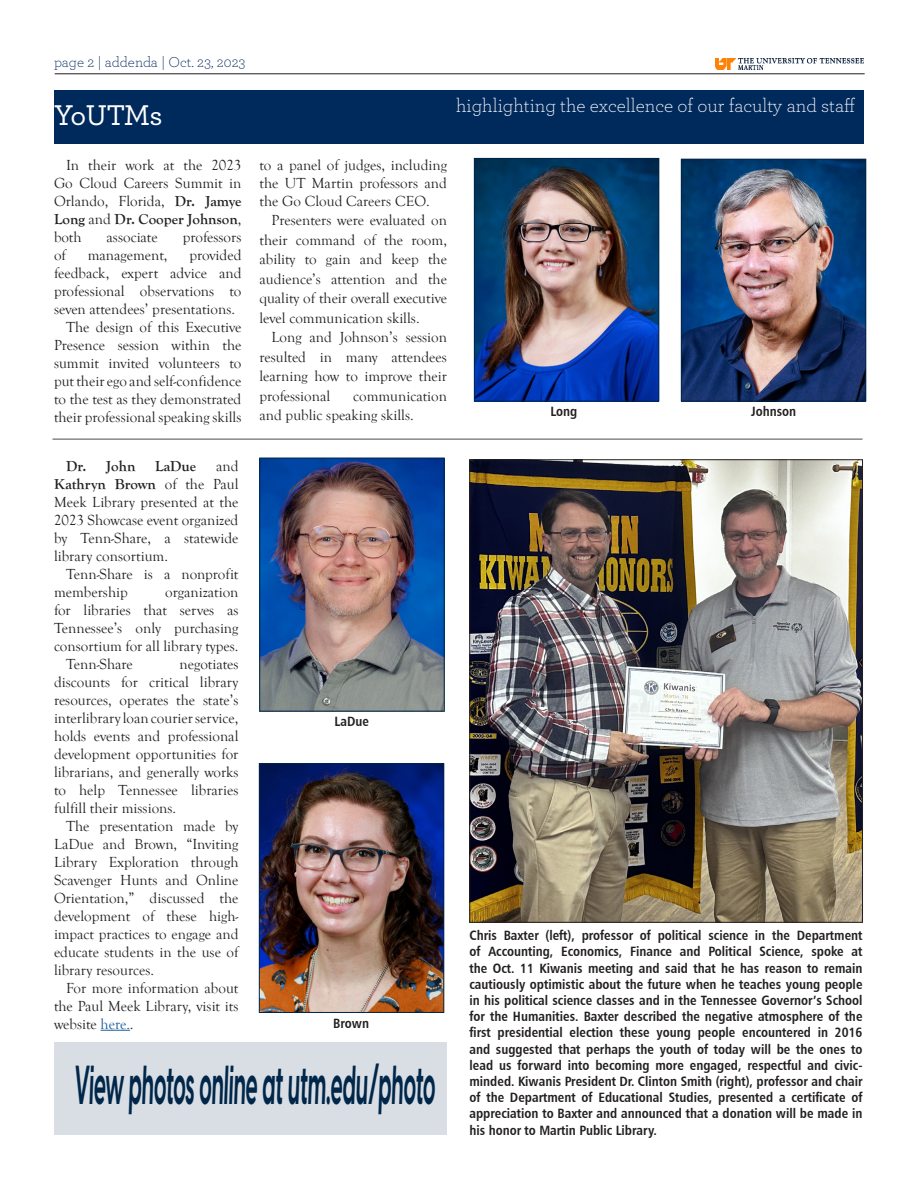
<style>
.page{position:relative;width:918px;height:1188px;background:#fff}
.page>*{position:absolute;margin:0;border:0;box-sizing:border-box;transform-origin:0 0}
.Tertiary_Headline{font:italic 700 54px "Visby CF";color:#002649;scale:.38 1}
.t1{font:500 30px "Archer";letter-spacing:-.035em;color:#fff}
.Secondary_Headline{font:300 19.5px "Archer";color:#fff}
.Body_Text{font:15px/18px "Goudy Old Style T";color:#231f20;text-align:justify}
.t2{font:300 15px "Archer";color:#00295c}
.Body_Text-2{font:700 15px "Goudy Old Style T";color:#231f20}
.Cutline{font:13.5px/16.2px "Humanist 777 BT Bold Condensed B";color:#231f20;text-align:justify}
.s1{font-weight:700}
.s2{color:#175d9e}
</style>
<div class="page">
<img style="left:716px;top:58px;width:147px;height:12px">
<hr style="left:55px;top:74px;width:810px;height:1px;background:#231f20">
<div style="left:54px;top:90px;width:810px;height:54px;background:#00295c"></div>
<img style="left:262px;top:460px;width:180px;height:249px">
<img style="left:683px;top:161px;width:181px;height:238px">
<div style="left:681px;top:159px;width:185px;height:242px;border:1px solid #002649"></div>
<img style="left:476px;top:160px;width:181px;height:239px">
<div style="left:474px;top:158px;width:185px;height:243px;border:1px solid #002649"></div>
<hr style="left:53px;top:439px;width:810px;height:1px;background:#231f20">
<img style="left:472px;top:462px;width:389px;height:458px">
<svg style="left:101px;top:1030px;width:29px;height:1px"></svg>
<img style="left:261px;top:766px;width:181px;height:245px">
<div style="left:259px;top:764px;width:185px;height:249px;border:1px solid #002649"></div>
<div style="left:54px;top:1042px;width:393px;height:93px;background:#d9dee4"></div>
<p class="t2" style="left:54px;top:52px;width:193px">page 2 | addenda | Oct. 23, 2023</p>
<p class="t1" style="left:54px;top:93px;width:110px">YoUTMs</p>
<p class="Secondary_Headline" style="left:456px;top:93px;width:401px">highlighting the excellence of our faculty and staff</p>
<p class="Body_Text" style="left:54px;top:156px;width:189px;text-indent:12px">In their work at the 2023<br>Go Cloud Careers Summit in Orlando, Florida, <span class="s1">Dr. Jamye Long</span> and <span class="s1">Dr. Cooper Johnson</span>, both</p>
<p class="Body_Text" style="left:107px;top:228px;width:53px">associate</p>
<p class="Body_Text" style="left:183px;top:228px;width:60px">professors</p>
<p class="Body_Text" style="left:54px;top:246px;width:189px;text-indent:135px">provided feedback, expert advice and professional observations to seven attendees’ presentations.</p>
<p class="Body_Text" style="left:54px;top:318px;width:189px;text-indent:12px">The design of this Executive Presence session within the summit invited volunteers to put their ego and self-confidence to the test as they demonstrated their professional speaking skills</p>
<p class="Body_Text" style="left:54px;top:246px;width:13px">of</p>
<p class="Body_Text" style="left:88px;top:246px;width:81px">management,</p>
<p class="Body_Text" style="left:260px;top:156px;width:189px">to a panel of judges, including the UT Martin professors and the Go Cloud Careers CEO.</p>
<p class="Body_Text" style="left:260px;top:211px;width:189px;line-height:19.5px;text-indent:12px">Presenters were evaluated on their command of the room, ability to gain and keep the audience’s attention and the quality of their overall executive level communication skills.</p>
<p class="Body_Text" style="left:260px;top:328px;width:189px;line-height:19.5px;text-indent:12px">Long and Johnson’s session resulted in many attendees learning how to improve their professional</p>
<p class="Body_Text" style="left:260px;top:386px;width:189px;line-height:19.5px;text-indent:94px">communication and public speaking skills.</p>
<p class="Body_Text" style="left:54px;top:457px;width:186px;text-indent:162px">and <span class="s1">Kathryn Brown</span> of the Paul Meek Library presented at the 2023 Showcase event organized by Tenn-Share, a statewide library consortium.</p>
<p class="Body_Text" style="left:54px;top:565px;width:186px;text-indent:12px">Tenn-Share is a nonprofit membership</p>
<p class="Body_Text-2" style="left:66px;top:458px;width:71px">Dr. John</p>
<p class="Body_Text-2" style="left:155px;top:458px;width:42px">LaDue</p>
<p class="Body_Text" style="left:54px;top:583px;width:186px;text-indent:111px">organization for libraries that serves as Tennessee’s only purchasing consortium for all library types.</p>
<p class="Body_Text" style="left:66px;top:655px;width:68px">Tenn-Share</p>
<p class="Body_Text" style="left:54px;top:655px;width:186px;text-indent:126px">negotiates discounts for critical library resources, operates the state’s interlibrary loan courier service, holds events and professional development opportunities for librarians, and generally works to help Tennessee libraries fulfill their missions.</p>
<p class="Body_Text" style="left:54px;top:817px;width:186px;text-indent:12px">The presentation made by LaDue and Brown, “Inviting Library Exploration through Scavenger Hunts and Online Orientation,” discussed the development of these high&shy;impact practices to engage and educate students in the use of library resources.</p>
<p class="Body_Text" style="left:54px;top:979px;width:186px;text-indent:12px">For more information about the Paul Meek Library, visit its website <span class="s2">here.</span>.</p>
<p class="Cutline" style="left:334px;top:713px;width:36px">LaDue</p>
<p class="Cutline" style="left:333px;top:1015px;width:37px">Brown</p>
<p class="Tertiary_Headline" style="left:75px;top:1043px;width:952px">View photos online at utm.edu/photo</p>
<p class="Cutline" style="left:550px;top:403px;width:29px">Long</p>
<p class="Cutline" style="left:751px;top:403px;width:47px">Johnson</p>
<p class="Cutline" style="left:470px;top:927px;width:395px">Chris Baxter (left), professor of political science in the Department of Accounting, Economics, Finance and Political Science, spoke at the Oct. 11 Kiwanis meeting and said that he has reason to remain cautiously optimistic about the future when he teaches young people in his political science classes and in the Tennessee Governor’s School for the Humanities. Baxter described the negative atmosphere of the first presidential election these young people encountered in 2016 and suggested that perhaps the youth of today will be the ones to lead us forward into becoming more engaged, respectful and civic&shy;minded. Kiwanis President Dr. Clinton Smith (right), professor and chair of the Department of Educational Studies, presented a certificate of appreciation to Baxter and announced that a donation will be made in his honor to Martin Public Library.</p>
</div>
